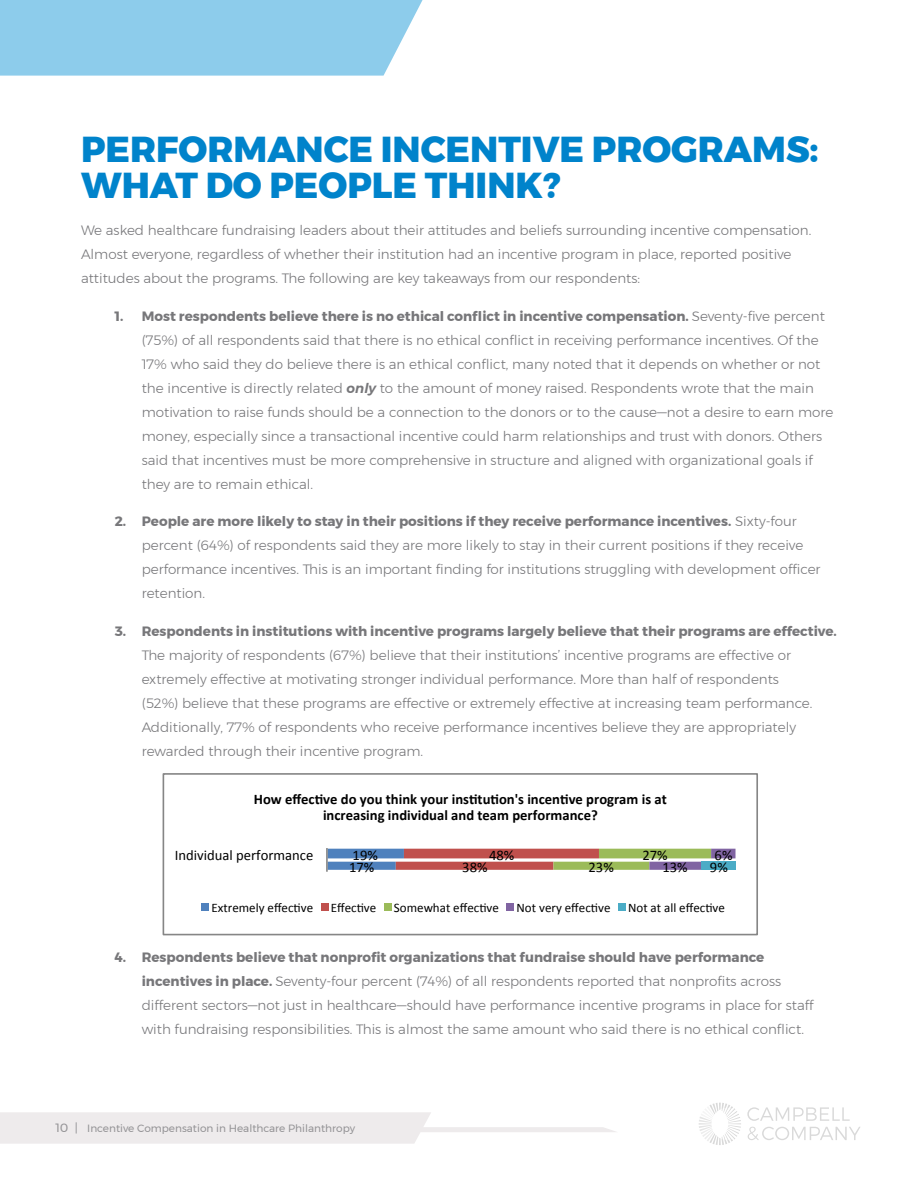
<style>
.page{position:relative;width:918px;height:1188px;background:#fff}
.page>*{position:absolute;margin:0;border:0;box-sizing:border-box;transform-origin:0 0}
.t1{font:800 36px/36px "Montserrat";color:#0083cb}
.t2{font:700 14.7px/16.2px "Calibri";color:#000;text-align:center}
.t3{font:14.7px/11.9px "Calibri";color:#000}
.t4{font:300 13.5px/24px "Montserrat";color:#77777a}
.t5{font:700 13.5px "Montserrat";color:#77777a}
.t6{font:13.05px "Calibri";color:#000}
.t7{font:10.5px "Montserrat";color:#77777a}
.s1{font-weight:700}
.s2{font-weight:600;font-style:italic}
.s3{font-size:12px}
</style>
<div class="page">
<svg style="left:0;top:1112px;width:616px;height:32px"></svg>
<svg style="left:699px;top:1103px;width:42px;height:42px"></svg>
<svg style="left:748px;top:1127px;width:112px;height:13px"></svg>
<svg style="left:747px;top:1107px;width:103px;height:14px"></svg>
<div style="left:0;top:0;width:423px;height:76px;background:#8dcceb"></div>
<svg style="left:328px;top:849px;width:408px;height:21px;background:#ab8e85"></svg>
<div style="left:701px;top:862px;width:35px;height:8px;background:#4bacc6"></div>
<hr style="left:326px;top:848px;width:2px;height:24px;background:#868686">
<div style="left:202px;top:904px;width:7px;height:7px;background:#4f81bd"></div>
<div style="left:321px;top:904px;width:7px;height:7px;background:#c0504d"></div>
<div style="left:384px;top:904px;width:7px;height:7px;background:#9bbb59"></div>
<div style="left:507px;top:904px;width:7px;height:7px;background:#8064a2"></div>
<div style="left:618px;top:904px;width:7px;height:7px;background:#4bacc6"></div>
<div style="left:163px;top:773px;width:595px;height:162px;border:2px solid #868686"></div>
<h1 class="t1" style="left:81px;top:131px;width:739px">PERFORMANCE INCENTIVE PROGRAMS:<br>WHAT DO PEOPLE THI NK?</h1>
<p class="t4" style="left:81px;top:218px;width:732px">We asked healthcare fundraising leaders about their attitudes and beliefs surrounding incentive compensation.<br>Almost everyone, regardless of whether their institution had an incentive program in place, reported positive attitudes about the programs. The following are key takeaways from our respondents:</p>
<p class="t4" style="left:142px;top:304px;width:693px;text-indent:-27px"><span class="s1">1. Most respondents believe there is no ethical conflict in incentive compensation.</span> Seventy-five percent (75%) of all respondents said that there is no ethical conflict in receiving performance incentives. Of the 17% who said they do believe there is an ethical conflict, many noted that it depends on whether or not the incentive is directly related <span class="s2">only</span> to the amount of money raised. Respondents wrote that the main motivation to raise funds should be a connection to the donors or to the cause—not a desire to earn more money, especially since a transactional incentive could harm relationships and trust with donors. Others said that incentives must be more comprehensive in structure and aligned with organizational goals if they are to remain ethical.</p>
<p class="t4" style="left:142px;top:509px;width:680px;text-indent:-27px"><span class="s1">2. People are more likely to stay in their positions if they receive performance incentives.</span> Sixty-four percent (64%) of respondents said they are more likely to stay in their current positions if they receive performance incentives. This is an important finding for institutions struggling with development officer retention.</p>
<p class="t5" style="left:115px;top:620px;width:724px">3. Respondents in institutions with incentive programs largely believe that their programs are effective.</p>
<p class="t4" style="left:142px;top:643px;width:672px">The majority of respondents (67%) believe that their institutions’ incentive programs are effective or extremely effective at motivating stronger individual performance. More than half of respondents (52%) believe that these programs are effective or extremely effective at increasing team performance.<br>Additionally, 77% of respondents who receive performance incentives believe they are appropriately rewarded through their incentive program.</p>
<p class="t2" style="left:254px;top:791px;width:414px">How effec(ve do you think your ins(tu(on's incen(ve program is at increasing individual and team performance?</p>
<p class="t3" style="left:175px;top:849px;width:140px">Individual performance</p>
<p class="t3" style="left:349px;top:849px;width:30px">19%<br>17%</p>
<p class="t3" style="left:489px;top:849px;width:27px">48%</p>
<p class="t3" style="left:462px;top:861px;width:27px">38%</p>
<p class="t3" style="left:589px;top:861px;width:27px">23%</p>
<p class="t3" style="left:642px;top:849px;width:27px">27%</p>
<p class="t3" style="left:715px;top:849px;width:19px">6%</p>
<p class="t3" style="left:662px;top:861px;width:27px">13%</p>
<p class="t3" style="left:710px;top:861px;width:19px">9%</p>
<p class="t6" style="left:212px;top:900px;width:103px">Extremely effec?ve</p>
<p class="t6" style="left:331px;top:900px;width:47px">Effec?ve</p>
<p class="t6" style="left:394px;top:900px;width:106px">Somewhat effec?ve</p>
<p class="t6" style="left:517px;top:900px;width:95px">Not very effec?ve</p>
<p class="t6" style="left:628px;top:900px;width:98px">Not at all effec?ve</p>
<p class="t4" style="left:142px;top:945px;width:673px;text-indent:-27px"><span class="s1">4. Respondents believe that nonprofit organizations that fundraise should have performance incentives in place.</span> Seventy-four percent (74%) of all respondents reported that nonprofits across different sectors—not just in healthcare—should have performance incentive programs in place for staff with fundraising responsibilities. This is almost the same amount who said there is no ethical conflict.</p>
<p class="t7" style="left:56px;top:1120px;width:301px"><span class="s3">10 |</span> Incentive Compensation in Healthcare Philanthropy</p>
</div>
